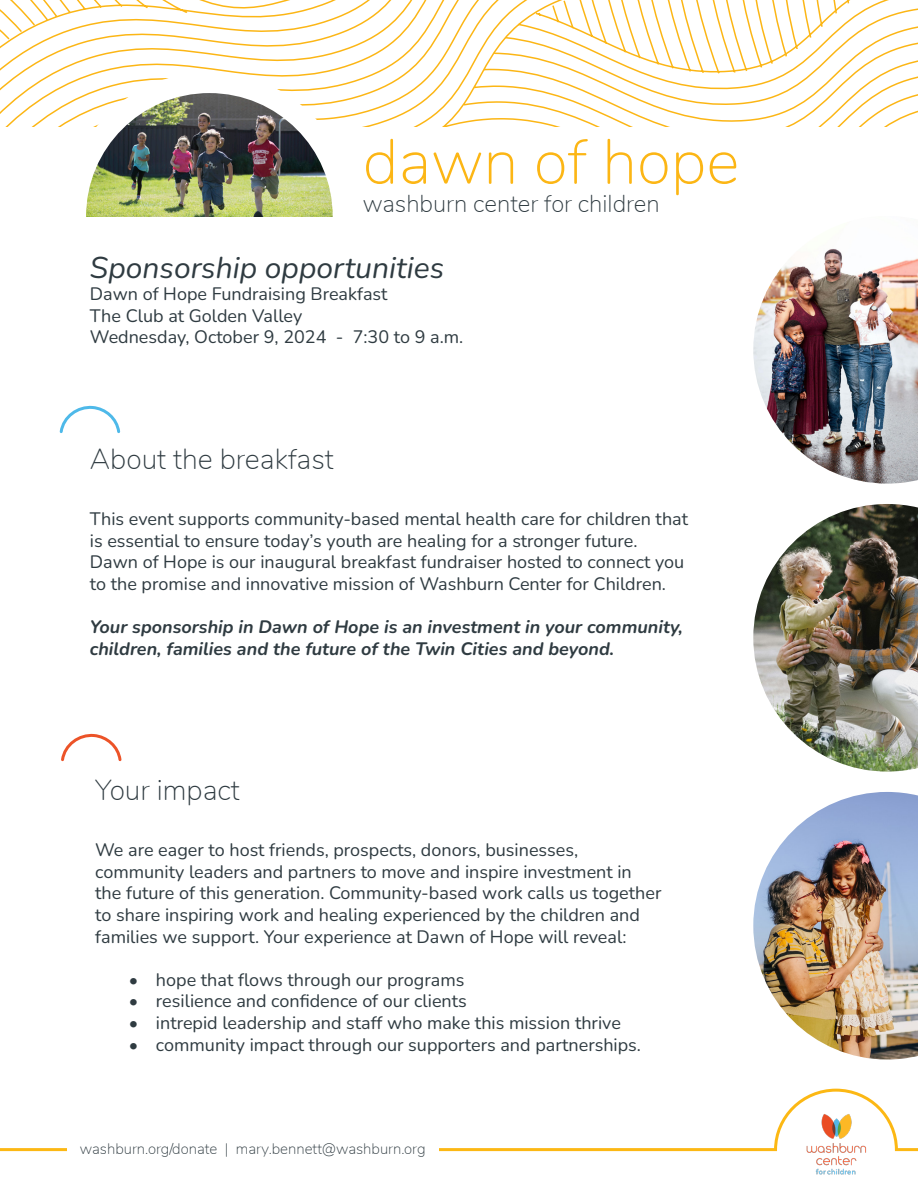
<style>
.page{position:relative;width:918px;height:1188px;background:#fff}
.page>*{position:absolute;margin:0;border:0;box-sizing:border-box;transform-origin:0 0}
.t1{font:200 63px "Nunito";color:#fcb615}
.t2{font:italic 30px "Nunito";color:#2f3b41}
.t3{font:200 28.5px "Nunito";color:#2f3b41}
.t4{font:200 24px "Nunito";color:#2f3b41}
.t5{font:18px/21.6px "Nunito";color:#2f3b41}
.t6{font:italic 700 18px/21.6px "Nunito";color:#2f3b41}
.t7{font:200 15px "Nunito";color:#2f3b41}
</style>
<div class="page">
<svg style="left:0;top:0;width:918px;height:127px"></svg>
<img style="left:78px;top:87px;width:262px;height:130px">
<div style="left:65px;top:72px;width:289px;height:289px;border:21px solid #fff;border-radius:50%"></div>
<div style="left:0;top:218px;width:918px;height:152px;background:#fff"></div>
<img style="left:753px;top:248px;width:165px;height:236px">
<img style="left:753px;top:504px;width:165px;height:268px">
<svg style="left:0;top:1088px;width:918px;height:64px"></svg>
<img style="left:798px;top:1106px;width:76px;height:69px">
<div style="left:67px;top:1139px;width:371px;height:27px;background:#fff"></div>
<img style="left:753px;top:792px;width:165px;height:268px">
<svg style="left:59px;top:406px;width:62px;height:27px"></svg>
<svg style="left:61px;top:734px;width:61px;height:28px"></svg>
<p class="t1" style="left:363px;top:116px;width:378px">dawn of hope</p>
<p class="t4" style="left:363px;top:186px;width:298px">washburn center for children</p>
<p class="t2" style="left:90px;top:247px;width:356px">Sponsorship opportunities</p>
<p class="t5" style="left:90px;top:282px;width:299px">Dawn of Hope Fundraising Breakfast</p>
<p class="t5" style="left:90px;top:304px;width:214px">The Club at Golden Valley</p>
<p class="t5" style="left:90px;top:325px;width:375px">Wednesday, October 9, 2024 - 7:30 to 9 a.m.</p>
<p class="t3" style="left:90px;top:439px;width:245px">About the breakfast</p>
<p class="t5" style="left:90px;top:507px;width:600px">This event supports community-based mental health care for children that is essential to ensure today’s youth are healing for a stronger future.<br>Dawn of Hope is our inaugural breakfast fundraiser hosted to connect you to the promise and innovative mission of Washburn Center for Children.</p>
<p class="t6" style="left:90px;top:615px;width:595px">Your sponsorship in Dawn of Hope is an investment in your community, children, families and the future of the Twin Cities and beyond.</p>
<p class="t3" style="left:95px;top:770px;width:146px">Your impact</p>
<p class="t5" style="left:95px;top:839px;width:568px">We are eager to host friends, prospects, donors, businesses, community leaders and partners to move and inspire investment in the future of this generation. Community-based work calls us together to share inspiring work and healing experienced by the children and families we support. Your experience at Dawn of Hope will reveal:</p>
<p class="t5" style="left:129px;top:968px;width:337px">• hope that flows through our programs</p>
<p class="t5" style="left:129px;top:990px;width:339px">• resilience and confidence of our clients</p>
<p class="t5" style="left:129px;top:1011px;width:494px">• intrepid leadership and staff who make this mission thrive</p>
<p class="t5" style="left:129px;top:1033px;width:513px">• community impact through our supporters and partnerships.</p>
<p class="t7" style="left:80px;top:1138px;width:347px">washburn.org/donate | mary.bennett@washburn.org</p>
</div>
